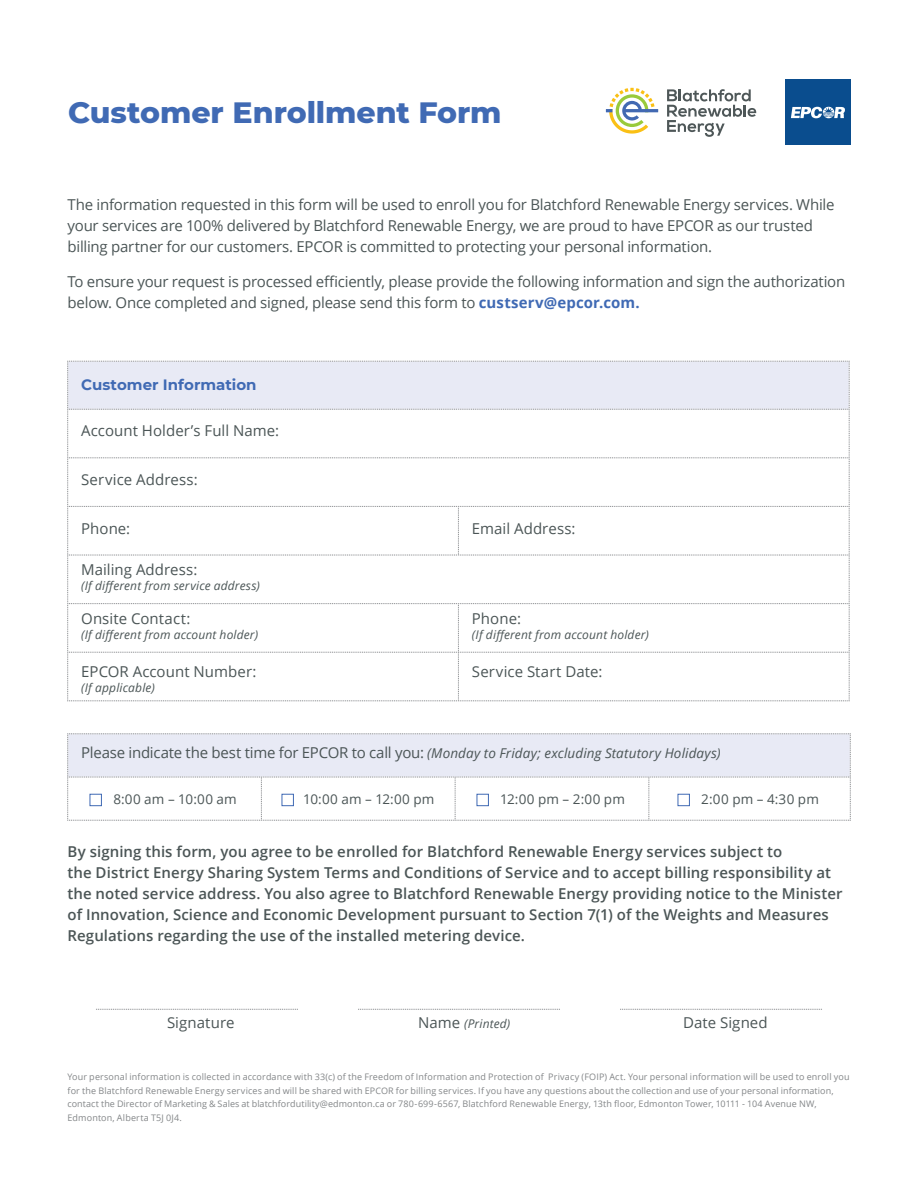
<style>
.page{position:relative;width:918px;height:1188px;background:#fff}
.page>*{position:absolute;margin:0;border:0;box-sizing:border-box;transform-origin:0 0}
.Cover_headline{font:800 30px "Montserrat";letter-spacing:-.005em;color:#406ab4}
.Body_Copy{font:15px/21px "Open Sans";letter-spacing:-.015em;color:#4b5556}
.Body_Copy-2{font:600 15px/21px "Open Sans";letter-spacing:.005em;color:#4b5556}
.Body_Copy-3{font:15px "Open Sans";letter-spacing:.005em;color:#4b5556}
.Body_Copy-4{font:700 15px "Montserrat";color:#406ab4}
.Body_Copy-5{font:13.5px "Open Sans";letter-spacing:.01em;color:#4b5556}
.Body_Copy-6{font:italic 12px "Open Sans";letter-spacing:.015em;color:#4b5556}
.Body_Copy-7{font:9px/13.5px "Open Sans";letter-spacing:.015em;color:#838688}
.s1{font-weight:700;color:#406ab4}
.s2{font-style:italic;font-size:13.5px}
.s3{font-style:normal;font-size:15px}
</style>
<div class="page">
<div style="left:785px;top:80px;width:66px;height:65px;background:#0a4d8e"></div>
<svg style="left:791px;top:107px;width:54px;height:11px"></svg>
<svg style="left:667px;top:89px;width:89px;height:48px"></svg>
<svg style="left:606px;top:88px;width:52px;height:46px"></svg>
<svg style="left:67px;top:361px;width:783px;height:341px"></svg>
<svg style="left:96px;top:1009px;width:202px;height:1px"></svg>
<svg style="left:358px;top:1009px;width:202px;height:1px"></svg>
<svg style="left:620px;top:1009px;width:202px;height:1px"></svg>
<svg style="left:67px;top:733px;width:784px;height:88px"></svg>
<div style="left:90px;top:794px;width:12px;height:12px;border:1px solid #406ab4"></div>
<div style="left:282px;top:794px;width:12px;height:12px;border:1px solid #406ab4"></div>
<div style="left:477px;top:794px;width:12px;height:12px;border:1px solid #406ab4"></div>
<div style="left:678px;top:794px;width:12px;height:12px;border:1px solid #406ab4"></div>
<p class="Cover_headline" style="left:68px;top:90px;width:435px">Customer Enrollment Form</p>
<p class="Body_Copy" style="left:68px;top:194px;width:769px">The information requested in this form will be used to enroll you for Blatchford Renewable Energy services. While your services are 100% delivered by Blatchford Renewable Energy, we are proud to have EPCOR as our trusted billing partner for our customers. EPCOR is committed to protecting your personal information.</p>
<p class="Body_Copy" style="left:68px;top:271px;width:779px">To ensure your request is processed efficiently, please provide the following information and sign the authorization below. Once completed and signed, please send this form to <span class="s1">custserv@epcor.com.</span></p>
<p class="Body_Copy-4" style="left:81px;top:373px;width:177px">Customer Information</p>
<p class="Body_Copy-3" style="left:81px;top:421px;width:200px">Account Holder’s Full Name:</p>
<p class="Body_Copy-3" style="left:81px;top:469px;width:118px">Service Address:</p>
<p class="Body_Copy" style="left:81px;top:517px;width:51px">Phone:</p>
<p class="Body_Copy-3" style="left:472px;top:518px;width:105px">Email Address:</p>
<p class="Body_Copy-3" style="left:81px;top:560px;width:118px">Mailing Address:</p>
<p class="Body_Copy-6" style="left:81px;top:578px;width:180px">(If different from service address)</p>
<p class="Body_Copy-3" style="left:81px;top:608px;width:111px">Onsite Contact:</p>
<p class="Body_Copy-6" style="left:81px;top:626px;width:179px">(If different from account holder)</p>
<p class="Body_Copy" style="left:472px;top:608px;width:51px">Phone:</p>
<p class="Body_Copy-6" style="left:472px;top:626px;width:179px">(If different from account holder)</p>
<p class="Body_Copy-3" style="left:81px;top:661px;width:177px">EPCOR Account Number:</p>
<p class="Body_Copy-6" style="left:81px;top:680px;width:75px">(If applicable)</p>
<p class="Body_Copy-3" style="left:472px;top:661px;width:132px">Service Start Date:</p>
<p class="Body_Copy" style="left:81px;top:742px;width:641px">Please indicate the best time for EPCOR to call you: <span class="s2">(Monday to Friday; excluding Statutory Holidays)</span></p>
<p class="Body_Copy-5" style="left:113px;top:790px;width:125px">8:00 am – 10:00 am</p>
<p class="Body_Copy-5" style="left:303px;top:790px;width:133px">10:00 am – 12:00 pm</p>
<p class="Body_Copy-5" style="left:500px;top:790px;width:126px">12:00 pm – 2:00 pm</p>
<p class="Body_Copy-5" style="left:701px;top:790px;width:119px">2:00 pm – 4:30 pm</p>
<p class="Body_Copy-2" style="left:68px;top:841px;width:777px">By signing this form, you agree to be enrolled for Blatchford Renewable Energy services subject to<br>the District Energy Sharing System Terms and Conditions of Service and to accept billing responsibility at the noted service address. You also agree to Blatchford Renewable Energy providing notice to the Minister of Innovation, Science and Economic Development pursuant to Section 7(1) of the Weights and Measures Regulations regarding the use of the installed metering device.</p>
<p class="Body_Copy-3" style="left:167px;top:1012px;width:69px">Signature</p>
<p class="Body_Copy-6" style="left:418px;top:1015px;width:94px"><span class="s3">Name</span> (Printed)</p>
<p class="Body_Copy-3" style="left:683px;top:1012px;width:86px">Date Signed</p>
<p class="Body_Copy-7" style="left:68px;top:1070px;width:784px">Your personal information is collected in accordance with 33(c) of the Freedom of Information and Protection of Privacy (FOIP) Act. Your personal information will be used to enroll you for the Blatchford Renewable Energy services and will be shared with EPCOR for billing services. If you have any questions about the collection and use of your personal information, contact the Director of Marketing &amp; Sales at blatchfordutility@edmonton.ca or 780-699-6567, Blatchford Renewable Energy, 13th floor, Edmonton Tower, 10111 - 104 Avenue NW, Edmonton, Alberta T5J 0J4.</p>
</div>
